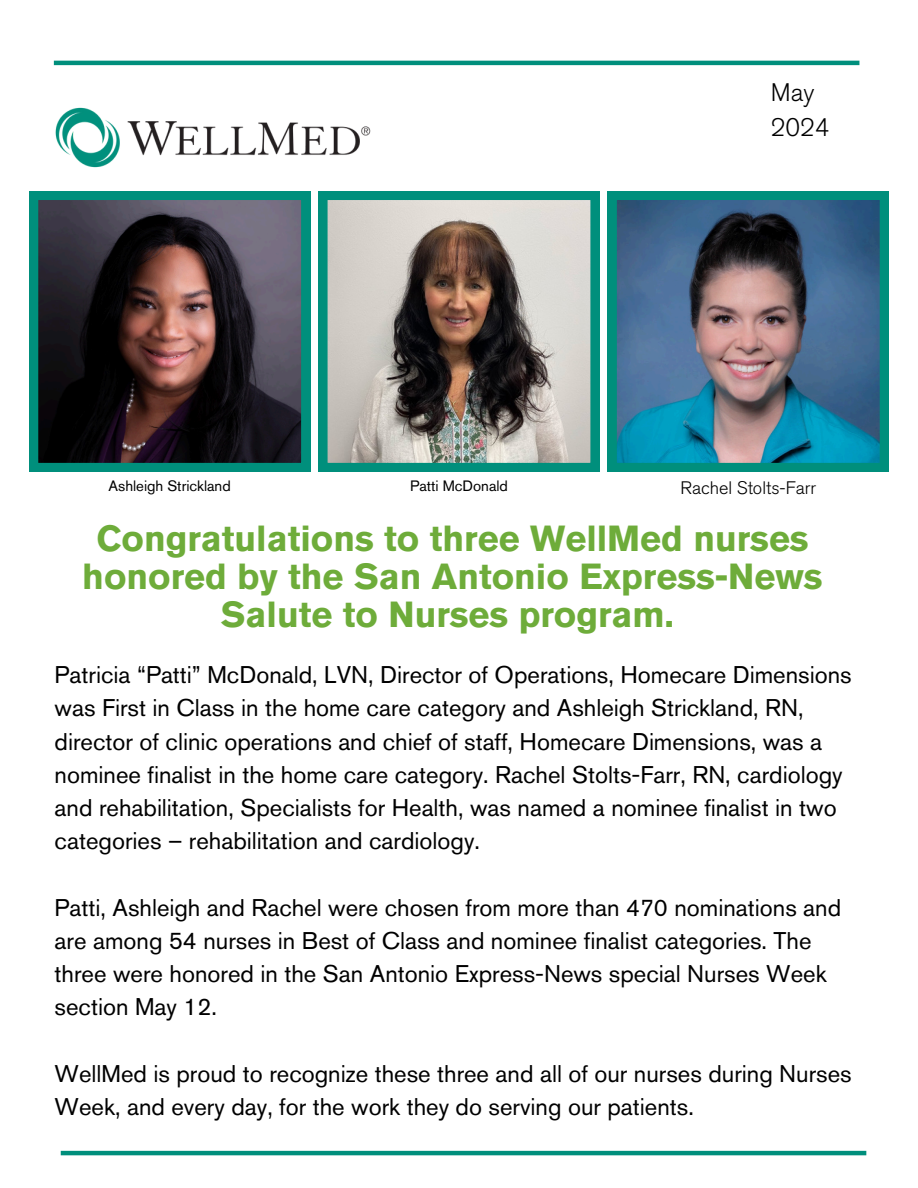
<style>
.page{position:relative;width:918px;height:1188px;background:#fff}
.page>*{position:absolute;margin:0;border:0;box-sizing:border-box;transform-origin:0 0}
.t1{font:700 36px/38.2px "Akzidenz Grotesk Pro";color:#6eac3a;text-align:center}
.t2{font:300 25.2px/34.8px "Akzidenz Grotesk Pro";color:#000}
.t3{font:24px/33.3px "Akzidenz Grotesk Pro";color:#000}
.t4{font:300 18px "Akzidenz Grotesk Pro";color:#000}
.t5{font:15px "Akzidenz Grotesk Pro";color:#000}
</style>
<div class="page">
<img style="left:55px;top:107px;width:316px;height:61px">
<hr style="left:54px;top:61px;width:805px;height:4px;background:#008f7c">
<hr style="left:61px;top:1151px;width:805px;height:4px;background:#008f7c">
<svg style="left:29px;top:191px;width:281px;height:281px;background:#353b3d"></svg>
<svg style="left:319px;top:191px;width:280px;height:281px;background:#8b958d"></svg>
<svg style="left:608px;top:191px;width:281px;height:281px;background:#437287"></svg>
<p class="t2" style="left:771px;top:75px;width:60px">May<br>2024</p>
<h2 class="t5" style="left:109px;top:476px;width:124px">Ashleigh Strickland</h2>
<h2 class="t5" style="left:410px;top:476px;width:99px">Patti McDonald</h2>
<h2 class="t4" style="left:680px;top:476px;width:137px">Rachel Stolts-Farr</h2>
<p class="t1" style="left:82px;top:522px;width:742px">Congratulations to three WellMed nurses honored by the San Antonio Express-News<br>Salute to Nurses program.</p>
<p class="t3" style="left:55px;top:658px;width:799px">Patricia “Patti” McDonald, LVN, Director of Operations, Homecare Dimensions was First in Class in the home care category and Ashleigh Strickland, RN, director of clinic operations and chief of staff, Homecare Dimensions, was a nominee finalist in the home care category. Rachel Stolts-Farr, RN, cardiology and rehabilitation, Specialists for Health, was named a nominee finalist in two categories – rehabilitation and cardiology.</p>
<h3 class="t3" style="left:55px;top:891px;width:788px">Patti, Ashleigh and Rachel were chosen from more than 470 nominations and are among 54 nurses in Best of Class and nominee finalist categories. The three were honored in the San Antonio Express-News special Nurses Week section May 12.</h3>
<h1 class="t3" style="left:55px;top:1057px;width:799px">WellMed is proud to recognize these three and all of our nurses during Nurses<br>Week, and every day, for the work they do serving our patients.</h1>
</div>
